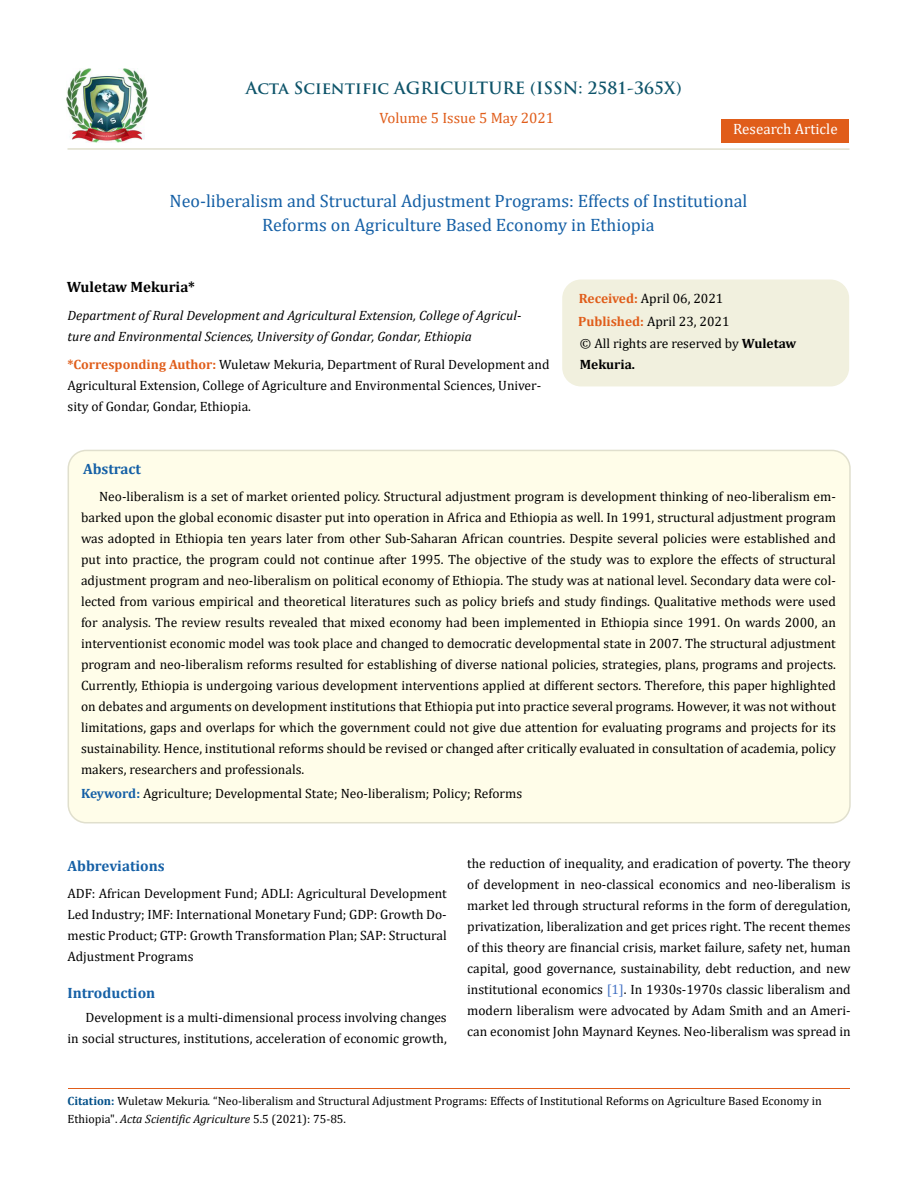
<style>
.page{position:relative;width:917px;height:1188px;background:#fff}
.page>*{position:absolute;margin:0;border:0;box-sizing:border-box;transform-origin:0 0}
.t1{font:18px/24px "Cambria";color:#1560a6;text-align:center}
.t2{font:700 16.5px "Trajan Pro";color:#0e546a}
.t3{font:700 15px "Cambria";color:#1560a6}
.t4{font:15px "Cambria";color:#e05d1a}
.t5{font:700 15px "Cambria";color:#000}
.t6{font:15px "Cambria";color:#fff}
.t7{font:13.5px/21px "Cambria";color:#000}
.t8{font:italic 13.5px/21px "Cambria";color:#000}
.t9{font:12px/18px "Cambria";color:#000}
.s1{font-weight:700;color:#e05d1a}
.s2{font-weight:700}
.s3{font-weight:700;color:#1560a6}
.s4{color:#4472c4}
.s5{font-weight:700;color:#035089}
.s6{font-style:italic}
</style>
<div class="page">
<img style="left:67px;top:68px;width:80px;height:74px">
<div style="left:721px;top:119px;width:128px;height:23px;background:#e05d1a"></div>
<div style="left:563px;top:280px;width:285px;height:106px;background:#f1f0de;border-radius:18px"></div>
<div style="left:562px;top:280px;width:287px;height:106px;border:2px solid #f1f0de;border-radius:18px"></div>
<div style="left:68px;top:450px;width:782px;height:373px;background:#fffde9;border-radius:18px"></div>
<div style="left:68px;top:450px;width:782px;height:373px;border:2px solid #e0dfcd;border-radius:18px"></div>
<hr style="left:68px;top:1088px;width:781px;height:1px;background:#e05d1a">
<hr style="left:67px;top:148px;width:782px;height:2px;background:#e0dfcd">
<p class="t2" style="left:246px;top:77px;width:437px">Acta Scientific AGRICULTURE (ISSN: 2581-365X)</p>
<p class="t4" style="left:379px;top:109px;width:176px">Volume 5 Issue 5 May 2021</p>
<p class="t6" style="left:733px;top:120px;width:106px">Research Article</p>
<h1 class="t1" style="left:169px;top:189px;width:579px">Neo-liberalism and Structural Adjustment Programs: Effects of Institutional<br>Reforms on Agriculture Based Economy in Ethiopia</h1>
<p class="t5" style="left:67px;top:276px;width:130px">Wuletaw Mekuria*</p>
<p class="t8" style="left:68px;top:304px;width:455px">Department of Rural Development and Agricultural Extension, College of Agricul&shy;ture and Environmental Sciences, University of Gondar, Gondar, Ethiopia</p>
<p class="t7" style="left:68px;top:354px;width:483px"><span class="s1">*Corresponding Author:</span> Wuletaw Mekuria, Department of Rural Development and<br>Agricultural Extension, College of Agriculture and Environmental Sciences, Univer&shy;sity of Gondar, Gondar, Ethiopia.</p>
<p class="t7" style="left:578px;top:287px;width:153px;line-height:23px"><span class="s1">Received:</span> April 06, 2021<br><span class="s1">Published:</span> April 23, 2021</p>
<p class="t7" style="left:580px;top:333px;width:218px">© All rights are reserved by <span class="s2">Wuletaw<br>Mekuria.</span></p>
<p class="t3" style="left:83px;top:458px;width:60px">Abstract</p>
<p class="t7" style="left:81px;top:486px;width:756px;text-align:justify;text-indent:18px">Neo-liberalism is a set of market oriented policy. Structural adjustment program is development thinking of neo-liberalism em&shy;barked upon the global economic disaster put into operation in Africa and Ethiopia as well. In 1991, structural adjustment program was adopted in Ethiopia ten years later from other Sub-Saharan African countries. Despite several policies were established and put into practice, the program could not continue after 1995. The objective of the study was to explore the effects of structural adjustment program and neo-liberalism on political economy of Ethiopia. The study was at national level. Secondary data were col&shy;lected from various empirical and theoretical literatures such as policy briefs and study findings. Qualitative methods were used for analysis. The review results revealed that mixed economy had been implemented in Ethiopia since 1991. On wards 2000, an interventionist economic model was took place and changed to democratic developmental state in 2007. The structural adjustment program and neo-liberalism reforms resulted for establishing of diverse national policies, strategies, plans, programs and projects.<br>Currently, Ethiopia is undergoing various development interventions applied at different sectors. Therefore, this paper highlighted on debates and arguments on development institutions that Ethiopia put into practice several programs. However, it was not without limitations, gaps and overlaps for which the government could not give due attention for evaluating programs and projects for its sustainability. Hence, institutional reforms should be revised or changed after critically evaluated in consultation of academia, policy makers, researchers and professionals.</p>
<p class="t7" style="left:81px;top:783px;width:442px"><span class="s3">Keyword:</span> Agriculture; Developmental State; Neo-liberalism; Policy; Reforms</p>
<p class="t3" style="left:67px;top:855px;width:99px">Abbreviations</p>
<p class="t7" style="left:67px;top:882px;width:381px;text-align:justify">ADF: African Development Fund; ADLI: Agricultural Development Led Industry; IMF: International Monetary Fund; GDP: Growth Do&shy;mestic Product; GTP: Growth Transformation Plan; SAP: Structural Adjustment Programs</p>
<p class="t3" style="left:67px;top:982px;width:89px">Introduction</p>
<p class="t7" style="left:67px;top:1007px;width:381px;text-align:right">Development is a multi-dimensional process involving changes<br>in social structures, institutions, acceleration of economic growth,</p>
<p class="t7" style="left:467px;top:853px;width:385px;text-align:justify">the reduction of inequality, and eradication of poverty. The theory of development in neo-classical economics and neo-liberalism is market led through structural reforms in the form of deregulation, privatization, liberalization and get prices right. The recent themes of this theory are financial crisis, market failure, safety net, human capital, good governance, sustainability, debt reduction, and new institutional economics <span class="s4">[1]</span>. In 1930s-1970s classic liberalism and modern liberalism were advocated by Adam Smith and an Ameri&shy;can economist John Maynard Keynes. Neo-liberalism was spread in</p>
<p class="t9" style="left:68px;top:1092px;width:755px"><span class="s5">Citation:</span> Wuletaw Mekuria<span class="s6">.</span> “Neo-liberalism and Structural Adjustment Programs: Effects of Institutional Reforms on Agriculture Based Economy in<br>Ethiopia". <span class="s6">Acta Scientific Agriculture</span> 5.5 (2021): 75-85.</p>
</div>
